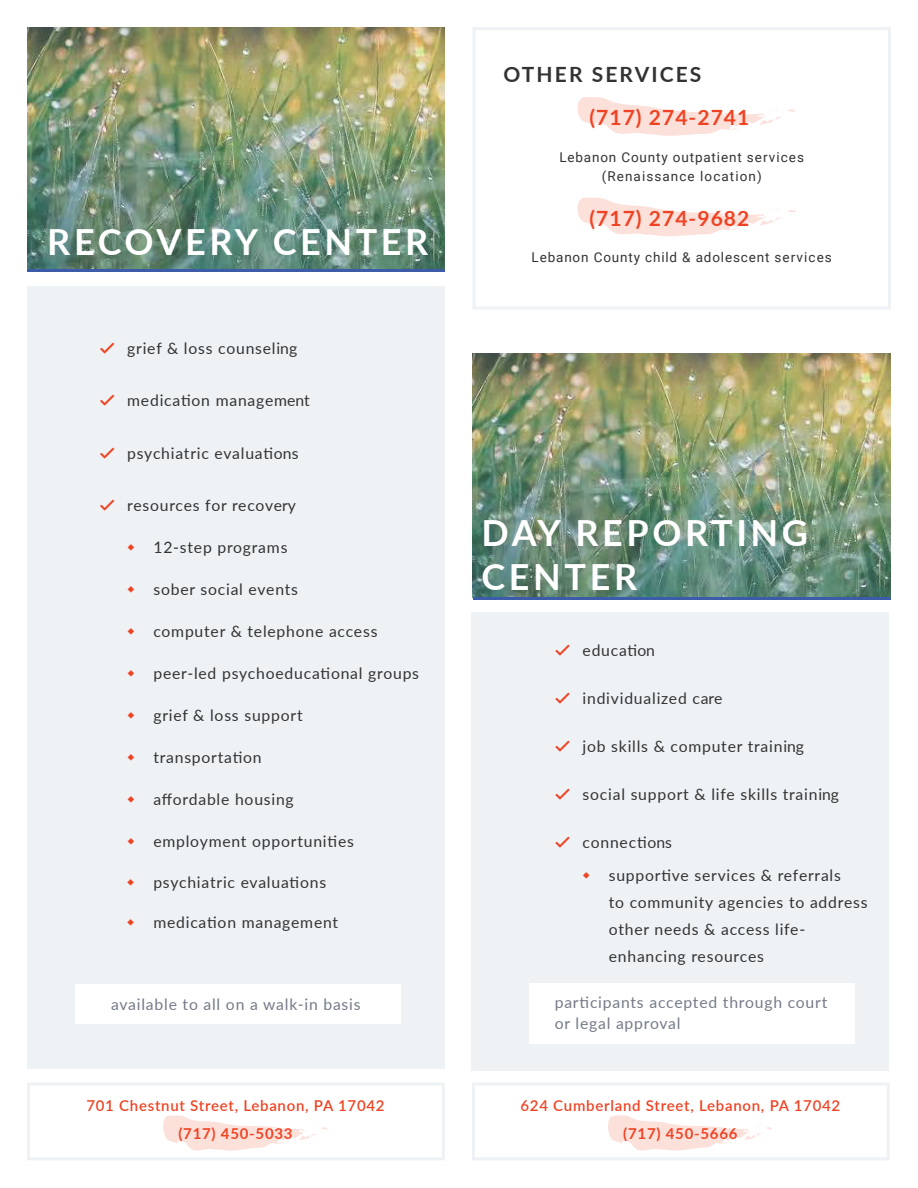
<style>
.page{position:relative;width:918px;height:1188px;background:#fff}
.page>*{position:absolute;margin:0;border:0;box-sizing:border-box;transform-origin:0 0}
.t1{font:700 36px/43.5px "Lato";letter-spacing:.1em;color:#fff}
.t2{font:700 21px "Lato";letter-spacing:.05em;color:#ef4323}
.t3{font:700 21px "Lato";letter-spacing:.1em;color:#333}
.t4{font:15.75px/27px "Lato";letter-spacing:.05em;color:#333}
.t5{font:15.75px/21px "Lato";letter-spacing:.05em;color:#747a87}
.t6{font:600 15px "Lato";letter-spacing:.05em;color:#ef4323}
.t7{font:700 15px "Lato";letter-spacing:.05em;color:#ef4323}
.t8{font:13.5px/19.5px "Roboto";letter-spacing:.065em;color:#333;text-align:center}
</style>
<div class="page">
<div style="left:472px;top:613px;width:417px;height:458px;background:#eef2f5"></div>
<svg style="left:473px;top:27px;width:418px;height:282px"></svg>
<svg style="left:788px;top:109px;width:8px;height:3px"></svg>
<svg style="left:578px;top:97px;width:204px;height:39px"></svg>
<svg style="left:788px;top:209px;width:8px;height:4px"></svg>
<svg style="left:578px;top:198px;width:204px;height:38px"></svg>
<svg style="left:27px;top:1083px;width:418px;height:77px"></svg>
<img style="left:473px;top:354px;width:418px;height:243px">
<hr style="left:473px;top:597px;width:418px;height:3px;background:#3c5caa">
<svg style="left:472px;top:1083px;width:418px;height:77px"></svg>
<div style="left:529px;top:983px;width:325px;height:61px;background:#fff"></div>
<div style="left:27px;top:286px;width:418px;height:783px;background:#eef2f5"></div>
<img style="left:27px;top:28px;width:418px;height:241px">
<hr style="left:27px;top:269px;width:418px;height:3px;background:#3c5caa">
<div style="left:76px;top:985px;width:325px;height:39px;background:#fff"></div>
<h1 class="t1" style="left:47px;top:218px;width:383px">RECOVERY CENTER</h1>
<p class="t4" style="left:127px;top:334px;width:171px">grief &amp; loss counseling</p>
<p class="t4" style="left:127px;top:386px;width:184px">medication management</p>
<p class="t4" style="left:127px;top:439px;width:173px">psychiatric evaluations</p>
<p class="t4" style="left:127px;top:491px;width:170px">resources for recovery</p>
<p class="t4" style="left:153px;top:533px;width:136px">12-step programs</p>
<p class="t4" style="left:153px;top:575px;width:146px">sober social events</p>
<p class="t4" style="left:153px;top:617px;width:226px">computer &amp; telephone access</p>
<p class="t4" style="left:153px;top:659px;width:267px">peer-led psychoeducational groups</p>
<p class="t4" style="left:153px;top:701px;width:151px">grief &amp; loss support</p>
<p class="t4" style="left:153px;top:743px;width:110px">transportation</p>
<p class="t4" style="left:153px;top:785px;width:142px">affordable housing</p>
<p class="t4" style="left:153px;top:827px;width:202px">employment opportunities</p>
<p class="t4" style="left:153px;top:868px;width:174px">psychiatric evaluations</p>
<p class="t4" style="left:153px;top:908px;width:186px">medication management</p>
<p class="t5" style="left:111px;top:993px;width:251px">available to all on a walk-in basis</p>
<p class="t6" style="left:86px;top:1094px;width:300px">701 Chestnut Street, Lebanon, PA 17042</p>
<p class="t7" style="left:178px;top:1123px;width:116px">(717) 450-5033</p>
<h2 class="t3" style="left:503px;top:59px;width:200px">OTHER SERVICES</h2>
<h2 class="t2" style="left:589px;top:102px;width:161px">(717) 274-2741</h2>
<p class="t8" style="left:559px;top:146px;width:246px">Lebanon County outpatient services (Renaissance location)</p>
<h2 class="t2" style="left:589px;top:202px;width:161px">(717) 274-9682</h2>
<p class="t8" style="left:532px;top:247px;width:302px">Lebanon County child &amp; adolescent services</p>
<h1 class="t1" style="left:482px;top:510px;width:328px">DAY REPORTING<br>CENTER</h1>
<p class="t4" style="left:583px;top:636px;width:74px">education</p>
<p class="t4" style="left:583px;top:684px;width:141px">individualized care</p>
<p class="t4" style="left:583px;top:732px;width:223px">job skills &amp; computer training</p>
<p class="t4" style="left:583px;top:780px;width:258px">social support &amp; life skills training</p>
<p class="t4" style="left:609px;top:825px;width:234px;line-height:33px;text-indent:-26px">connections<br>supportive services &amp; referrals</p>
<p class="t4" style="left:609px;top:888px;width:260px">to community agencies to address other needs &amp; access life&shy;enhancing resources</p>
<p class="t5" style="left:555px;top:991px;width:274px">participants accepted through court or legal approval</p>
<p class="t6" style="left:520px;top:1094px;width:321px">624 Cumberland Street, Lebanon, PA 17042</p>
<p class="t7" style="left:623px;top:1123px;width:116px">(717) 450-5666</p>
</div>
